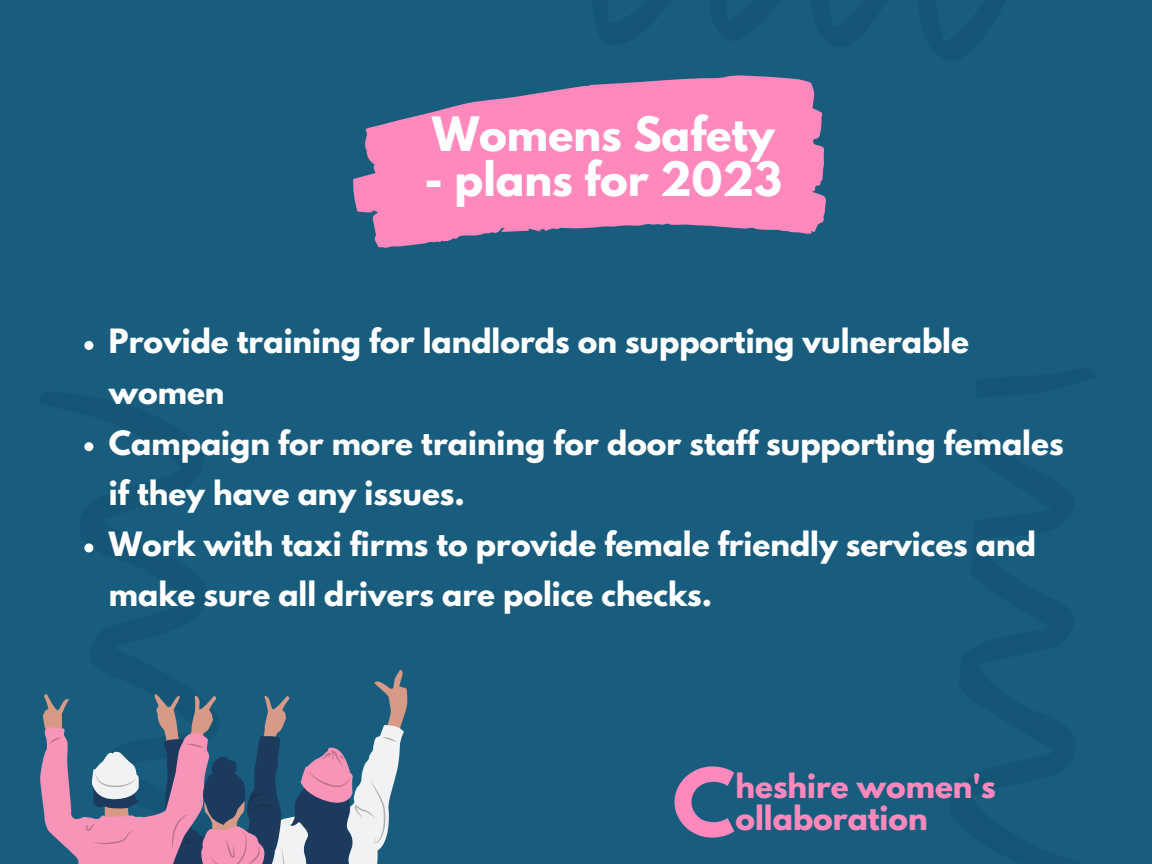
<style>
.page{position:relative;width:1152px;height:864px;background:#195d7e}
.page>*{position:absolute;margin:0;border:0;box-sizing:border-box;transform-origin:0 0}
.t1{font:700 83.25px "League Spartan";color:#ff89bc}
.t2{font:700 42px "League Spartan";color:#fff}
.t3{font:700 29.7px/50.7px "League Spartan";color:#fff}
.t4{font:700 29.7px "League Spartan";color:#ff89bc}
</style>
<div class="page">
<svg style="left:40px;top:670px;width:367px;height:194px"></svg>
<svg style="left:353px;top:75px;width:473px;height:173px;fill:#ff89bc"></svg>
<svg style="left:84px;top:341px;width:9px;height:9px"></svg>
<svg style="left:84px;top:442px;width:9px;height:9px"></svg>
<svg style="left:84px;top:543px;width:9px;height:9px"></svg>
<h2 class="t2" style="left:432px;top:113px;width:344px">Womens Safety</h2>
<h2 class="t2" style="left:425px;top:158px;width:359px">- plans for 2023</h2>
<p class="t3" style="left:109px;top:320px;width:956px">Provide training for landlords on supporting vulnerable women<br>Campaign for more training for door staff supporting females if they have any issues.<br>Work with taxi firms to provide female friendly services and make sure all drivers are police checks.</p>
<h1 class="t1" style="left:673px;top:761px;width:64px">C</h1>
<p class="t4" style="left:736px;top:771px;width:262px">heshire women's</p>
<p class="t4" style="left:736px;top:803px;width:194px">ollaboration</p>
</div>
